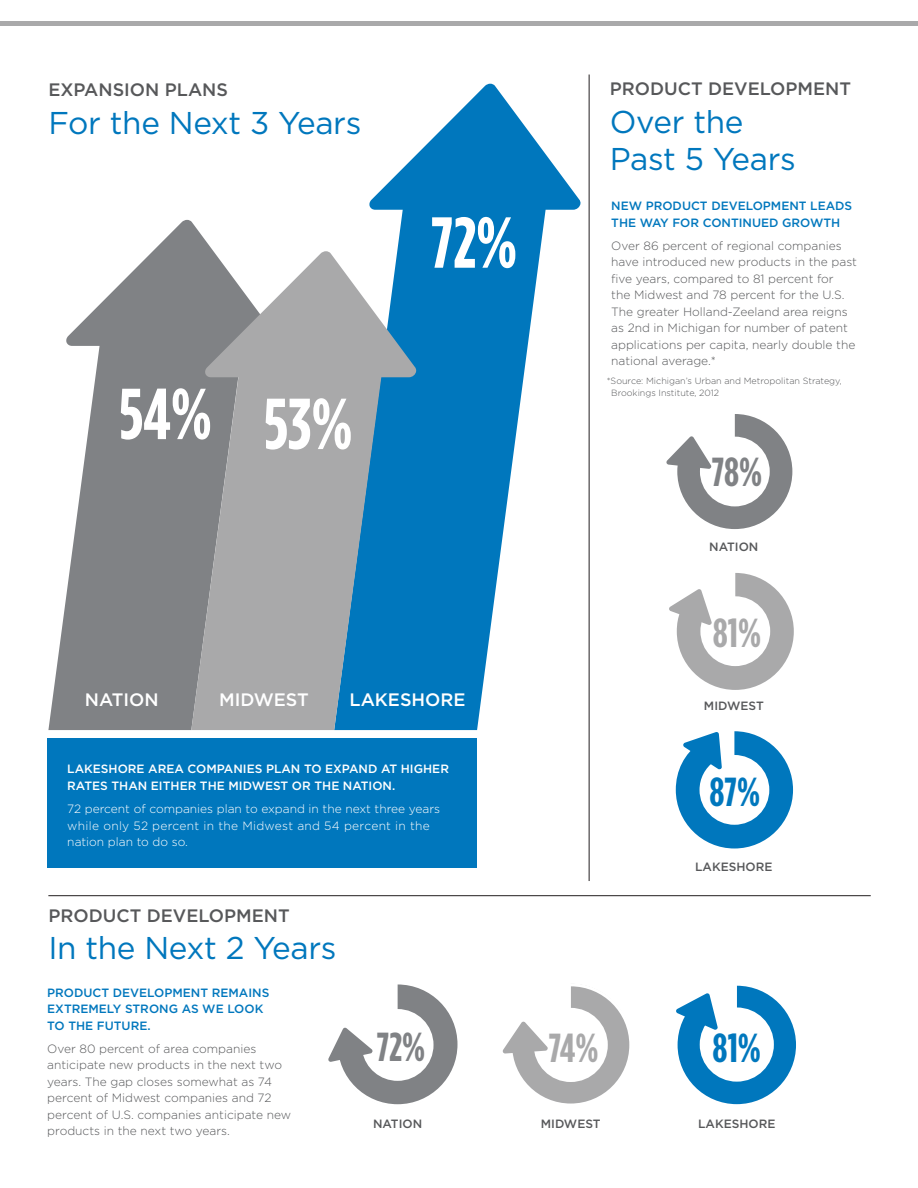
<style>
.page{position:relative;width:918px;height:1188px;background:#fff}
.page>*{position:absolute;margin:0;border:0;box-sizing:border-box;transform-origin:0 0}
.t1{font:700 72px "Gotham Condensed";color:#fff}
.t2{font:700 40.5px "Gotham Condensed";color:#0077bd}
.t3{font:700 40.5px "Gotham Condensed";color:#a9a9aa}
.t4{font:700 40.5px "Gotham Condensed";color:#808285}
.t5{font:31.5px/37.5px "Gotham";letter-spacing:-.01em;color:#0077bd}
.t6{font:500 18px "Gotham";color:#57585a}
.t7{font:500 18px "Gotham";color:#fff}
.t8{font:300 12px/16.5px "Gotham";color:#57585a}
.t9{font:300 12px/16.5px "Gotham";color:#fff}
.t10{font:500 12px/16.5px "Gotham";color:#0077bd}
.t11{font:500 12px/16.5px "Gotham";color:#fff}
.t12{font:500 12px "Gotham";color:#57585a}
.t13{font:300 9px/12px "Gotham";color:#57585a}
</style>
<div class="page">
<div style="left:47px;top:738px;width:430px;height:130px;background:#0077bd"></div>
<svg style="left:48px;top:220px;width:165px;height:510px;fill:#808285"></svg>
<svg style="left:369px;top:84px;width:212px;height:646px;fill:#0077bd"></svg>
<svg style="left:191px;top:251px;width:225px;height:479px;background:#849eae"></svg>
<hr style="left:589px;top:75px;width:1px;height:806px;background:#231f20">
<svg style="left:675px;top:731px;width:118px;height:118px"></svg>
<svg style="left:669px;top:573px;width:125px;height:117px"></svg>
<svg style="left:666px;top:414px;width:127px;height:115px"></svg>
<svg style="left:676px;top:985px;width:120px;height:120px"></svg>
<svg style="left:503px;top:986px;width:127px;height:118px"></svg>
<svg style="left:328px;top:984px;width:130px;height:121px"></svg>
<hr style="left:48px;top:895px;width:823px;height:1px;background:#231f20">
<div style="left:0;top:21px;width:918px;height:5px;background:#a9a9aa"></div>
<p class="t6" style="left:48px;top:79px;width:181px">EXPANSION PLANS</p>
<p class="t5" style="left:48px;top:103px;width:315px">For the Next 3 Years</p>
<p class="t1" style="left:119px;top:373px;width:94px">54%</p>
<p class="t1" style="left:264px;top:383px;width:90px">53%</p>
<p class="t1" style="left:431px;top:202px;width:88px">72%</p>
<p class="t7" style="left:85px;top:690px;width:75px">NATION</p>
<p class="t7" style="left:219px;top:690px;width:91px">MIDWEST</p>
<p class="t7" style="left:350px;top:690px;width:118px">LAKESHORE</p>
<p class="t11" style="left:67px;top:761px;width:383px">LAKESHORE AREA COMPANIES PLAN TO EXPAND AT HIGHER<br>RATES THAN EITHER THE MIDWEST OR THE NATION.</p>
<p class="t9" style="left:67px;top:801px;width:374px">72 percent of companies plan to expand in the next three years while only 52 percent in the Midwest and 54 percent in the nation plan to do so.</p>
<p class="t6" style="left:48px;top:905px;width:243px">PRODUCT DEVELOPMENT</p>
<p class="t5" style="left:48px;top:929px;width:290px">In the Next 2 Years</p>
<p class="t10" style="left:47px;top:984px;width:224px">PRODUCT DEVELOPMENT REMAINS<br>EXTREMELY STRONG AS WE LOOK<br>TO THE FUTURE.</p>
<p class="t8" style="left:47px;top:1040px;width:245px">Over 80 percent of area companies anticipate new products in the next two years. The gap closes somewhat as 74 percent of Midwest companies and 72 percent of U.S. companies anticipate new products in the next two years.</p>
<p class="t4" style="left:377px;top:1024px;width:50px">72%</p>
<p class="t12" style="left:373px;top:1117px;width:51px">NATION</p>
<p class="t6" style="left:610px;top:79px;width:243px">PRODUCT DEVELOPMENT</p>
<p class="t5" style="left:610px;top:102px;width:188px">Over the<br>Past 5 Years</p>
<p class="t10" style="left:611px;top:197px;width:242px">NEW PRODUCT DEVELOPMENT LEADS<br>THE WAY FOR CONTINUED GROWTH</p>
<p class="t8" style="left:611px;top:237px;width:247px">Over 86 percent of regional companies have introduced new products in the past five years, compared to 81 percent for<br>the Midwest and 78 percent for the U.S.<br>The greater Holland-Zeeland area reigns as 2nd in Michigan for number of patent applications per capita, nearly double the national average.*</p>
<p class="t13" style="left:611px;top:375px;width:232px;text-indent:-4px">*Source: Michigan’s Urban and Metropolitan Strategy,<br>Brookings Institute, 2012</p>
<p class="t4" style="left:712px;top:449px;width:52px">78%</p>
<p class="t12" style="left:709px;top:540px;width:51px">NATION</p>
<p class="t3" style="left:713px;top:610px;width:50px">81%</p>
<p class="t12" style="left:704px;top:699px;width:61px">MIDWEST</p>
<p class="t2" style="left:710px;top:769px;width:52px">87%</p>
<p class="t3" style="left:549px;top:1025px;width:51px">74%</p>
<p class="t12" style="left:541px;top:1117px;width:61px">MIDWEST</p>
<p class="t12" style="left:695px;top:860px;width:79px">LAKESHORE</p>
<p class="t2" style="left:713px;top:1025px;width:50px">81%</p>
<p class="t12" style="left:698px;top:1117px;width:79px">LAKESHORE</p>
</div>
